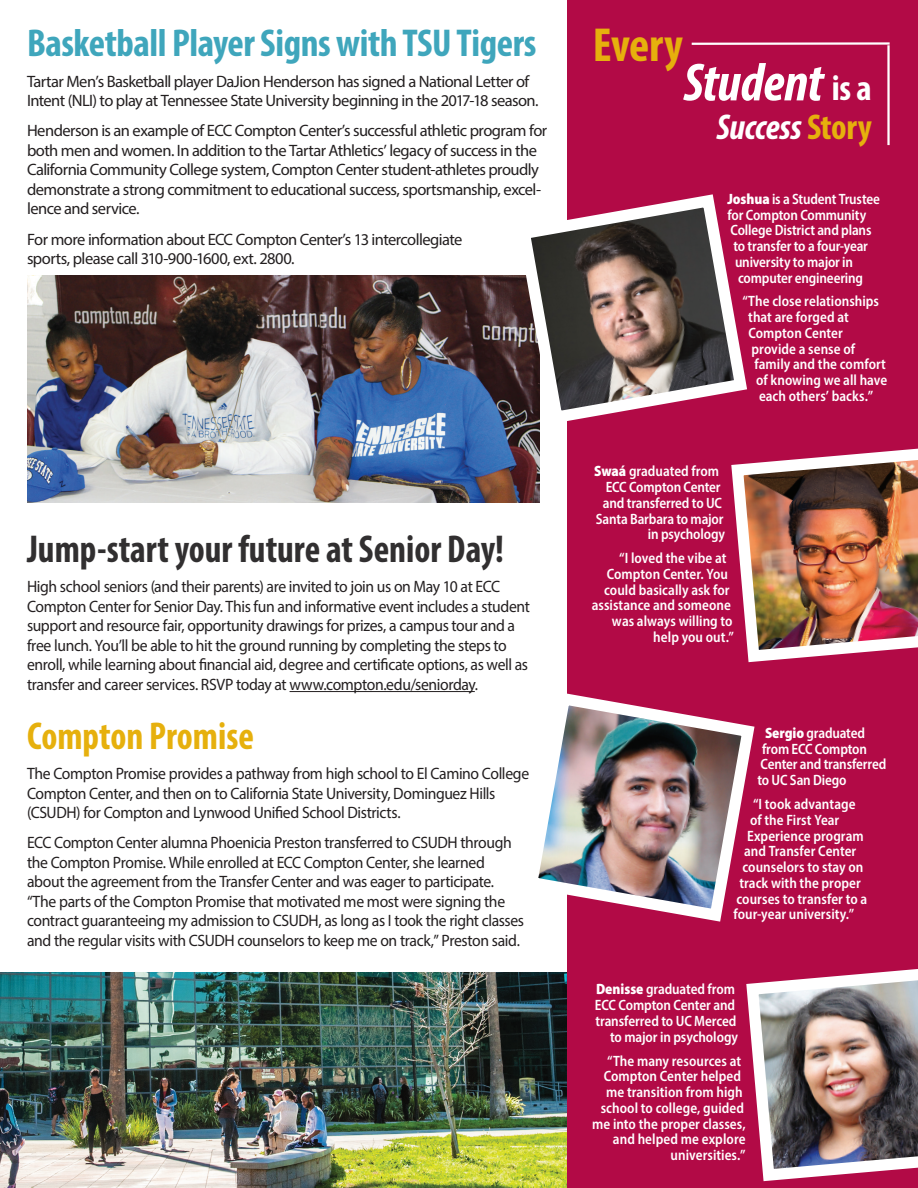
<style>
.page{position:relative;width:918px;height:1188px;background:#fff}
.page>*{position:absolute;margin:0;border:0;box-sizing:border-box;transform-origin:0 0}
.Section_Header_-_Sma{font:italic 700 condensed 54px "Myriad Pro";letter-spacing:-.005em;color:#fff}
.Section_Header_-_Sma-2{font:700 condensed 48px "Myriad Pro";letter-spacing:-.01em;color:#e6b00d}
.t1{font:700 condensed 39px "Myriad Pro";letter-spacing:-.01em;color:#3fa6bc}
.t2{font:700 condensed 39px "Myriad Pro";color:#312f30;scale:.95 1}
.Body{font:700 condensed 39px "Myriad Pro";color:#e6b00d;scale:.95 1}
.Section_Header_-_Sma-3{font:italic 700 condensed 36px "Myriad Pro";letter-spacing:-.015em;color:#fff}
.Body-2{font:16.5px/19.5px "Myriad Pro";letter-spacing:-.025em;color:#231f20;scale:.95 1}
.Body-3{font:16.5px/19.5px "Myriad Pro";letter-spacing:-.025em;color:#231f20}
.Body-4{font:600 semi-condensed 15px/15.8px "Myriad Pro";color:#fff;text-align:right;scale:.95 1}
.Body-5{font:600 semi-condensed 15px "Myriad Pro";letter-spacing:-.02em;color:#fff;scale:.95 1}
.s1{font-style:normal;font-size:36px}
.s2{font-style:normal;color:#e6b00d}
.s3{font-weight:900}
</style>
<div class="page">
<img style="left:27px;top:275px;width:513px;height:228px">
<img style="left:0;top:972px;width:567px;height:216px">
<hr style="left:290px;top:691px;width:185px;height:1px;background:#231f20">
<div style="left:567px;top:0;width:351px;height:1188px;background:#b20a46"></div>
<img style="left:731px;top:448px;width:187px;height:215px">
<img style="left:746px;top:969px;width:172px;height:213px">
<img style="left:538px;top:693px;width:217px;height:229px">
<svg style="left:511px;top:194px;width:236px;height:236px"></svg>
<hr style="left:887px;top:45px;width:3px;height:100px;background:#fff">
<hr style="left:692px;top:42px;width:198px;height:3px;background:#fff">
<p class="t1" style="left:27px;top:19px;width:511px">Basketball Player Signs with TSU Tigers</p>
<p class="Body-3" style="left:27px;top:71px;width:513px">Tartar Men’s Basketball player DaJion Henderson has signed a National Letter of<br>Intent (NLI) to play at Tennessee State University beginning in the 2017-18 season.</p>
<p class="Body-3" style="left:27px;top:121px;width:522px">Henderson is an example of ECC Compton Center’s successful athletic program for both men and women. In addition to the Tartar Athletics’ legacy of success in the California Community College system, Compton Center student-athletes proudly demonstrate a strong commitment to educational success, sportsmanship, excel&shy;lence and service.</p>
<p class="Body-3" style="left:27px;top:229px;width:437px">For more information about ECC Compton Center’s 13 intercollegiate sports, please call 310-900-1600, ext. 2800.</p>
<p class="t2" style="left:27px;top:525px;width:504px">Jump-start your future at Senior Day!</p>
<p class="Body-2" style="left:27px;top:577px;width:531px">High school seniors (and their parents) are invited to join us on May 10 at ECC Compton Center for Senior Day. This fun and informative event includes a student support and resource fair, opportunity drawings for prizes, a campus tour and a free lunch. You’ll be able to hit the ground running by completing the steps to enroll, while learning about financial aid, degree and certificate options, as well as transfer and career services. RSVP today at www.compton.edu/seniorday.</p>
<p class="Body" style="left:27px;top:711px;width:240px">Compton Promise</p>
<p class="Body-2" style="left:27px;top:763px;width:530px">The Compton Promise provides a pathway from high school to El Camino College<br>Compton Center, and then on to California State University, Dominguez Hills (CSUDH) for Compton and Lynwood Unified School Districts.</p>
<p class="Body-2" style="left:27px;top:833px;width:525px">ECC Compton Center alumna Phoenicia Preston transferred to CSUDH through the Compton Promise. While enrolled at ECC Compton Center, she learned about the agreement from the Transfer Center and was eager to participate. “The parts of the Compton Promise that motivated me most were signing the contract guaranteeing my admission to CSUDH, as long as I took the right classes and the regular visits with CSUDH counselors to keep me on track,” Preston said.</p>
<p class="Section_Header_-_Sma-2" style="left:593px;top:15px;width:91px">Every</p>
<p class="Section_Header_-_Sma" style="left:683px;top:49px;width:190px">Student <span class="s1">is a</span></p>
<p class="Section_Header_-_Sma-3" style="left:716px;top:105px;width:157px">Success <span class="s2">Story</span></p>
<p class="Body-4" style="left:728px;top:191px;width:162px"><span class="s3">Joshua</span> is a Student Trustee</p>
<p class="Body-4" style="left:728px;top:206px;width:148px">for Compton Community</p>
<p class="Body-4" style="left:730px;top:222px;width:150px">College District and plans</p>
<p class="Body-4" style="left:734px;top:238px;width:143px">to transfer to a four-year</p>
<p class="Body-4" style="left:735px;top:254px;width:126px">university to major in</p>
<p class="Body-4" style="left:738px;top:269px;width:133px">computer engineering</p>
<p class="Body-4" style="left:742px;top:293px;width:145px">“The close relationships</p>
<p class="Body-4" style="left:748px;top:309px;width:107px">that are forged at</p>
<p class="Body-4" style="left:748px;top:325px;width:101px">Compton Center</p>
<p class="Body-4" style="left:752px;top:341px;width:111px">provide a sense of</p>
<p class="Body-4" style="left:754px;top:356px;width:140px">family and the comfort</p>
<p class="Body-4" style="left:756px;top:372px;width:140px">of knowing we all have</p>
<p class="Body-4" style="left:759px;top:388px;width:122px">each others’ backs.”</p>
<p class="Body-4" style="left:594px;top:463px;width:133px"><span class="s3">Swaá</span> graduated from</p>
<p class="Body-5" style="left:606px;top:478px;width:122px">ECC Compton Center</p>
<p class="Body-4" style="left:603px;top:495px;width:127px">and transferred to UC</p>
<p class="Body-4" style="left:596px;top:510px;width:136px">Santa Barbara to major</p>
<p class="Body-4" style="left:648px;top:526px;width:83px">in psychology</p>
<p class="Body-4" style="left:619px;top:550px;width:115px">“I loved the vibe at</p>
<p class="Body-4" style="left:607px;top:566px;width:129px">Compton Center. You</p>
<p class="Body-4" style="left:604px;top:581px;width:133px">could basically ask for</p>
<p class="Body-4" style="left:592px;top:597px;width:148px">assistance and someone</p>
<p class="Body-4" style="left:612px;top:613px;width:128px">was always willing to</p>
<p class="Body-4" style="left:653px;top:629px;width:87px">help you out.”</p>
<p class="Body-4" style="left:765px;top:725px;width:107px"><span class="s3">Sergio</span> graduated</p>
<p class="Body-4" style="left:762px;top:741px;width:112px">from ECC Compton</p>
<p class="Body-4" style="left:760px;top:756px;width:134px">Center and transferred</p>
<p class="Body-4" style="left:758px;top:772px;width:95px">to UC San Diego</p>
<p class="Body-4" style="left:753px;top:796px;width:109px">“I took advantage</p>
<p class="Body-4" style="left:750px;top:812px;width:96px">of the First Year</p>
<p class="Body-4" style="left:747px;top:827px;width:124px">Experience program</p>
<p class="Body-4" style="left:744px;top:843px;width:120px">and Transfer Center</p>
<p class="Body-4" style="left:742px;top:859px;width:129px">counselors to stay on</p>
<p class="Body-4" style="left:740px;top:875px;width:129px">track with the proper</p>
<p class="Body-4" style="left:736px;top:890px;width:139px">courses to transfer to a</p>
<p class="Body-4" style="left:734px;top:906px;width:129px">four-year university.”</p>
<p class="Body-4" style="left:595px;top:981px;width:152px"><span class="s3">Denisse</span> graduated from<br>ECC Compton Center and transferred to UC Merced to major in psychology</p>
<p class="Body-4" style="left:607px;top:1052px;width:142px">“The many resources at</p>
<p class="Body-4" style="left:604px;top:1068px;width:146px">Compton Center helped</p>
<p class="Body-4" style="left:606px;top:1084px;width:145px">me transition from high</p>
<p class="Body-4" style="left:601px;top:1100px;width:152px">school to college, guided</p>
<p class="Body-4" style="left:592px;top:1115px;width:163px">me into the proper classes,</p>
<p class="Body-4" style="left:613px;top:1131px;width:141px">and helped me explore</p>
<p class="Body-4" style="left:671px;top:1147px;width:80px">universities.”</p>
</div>
